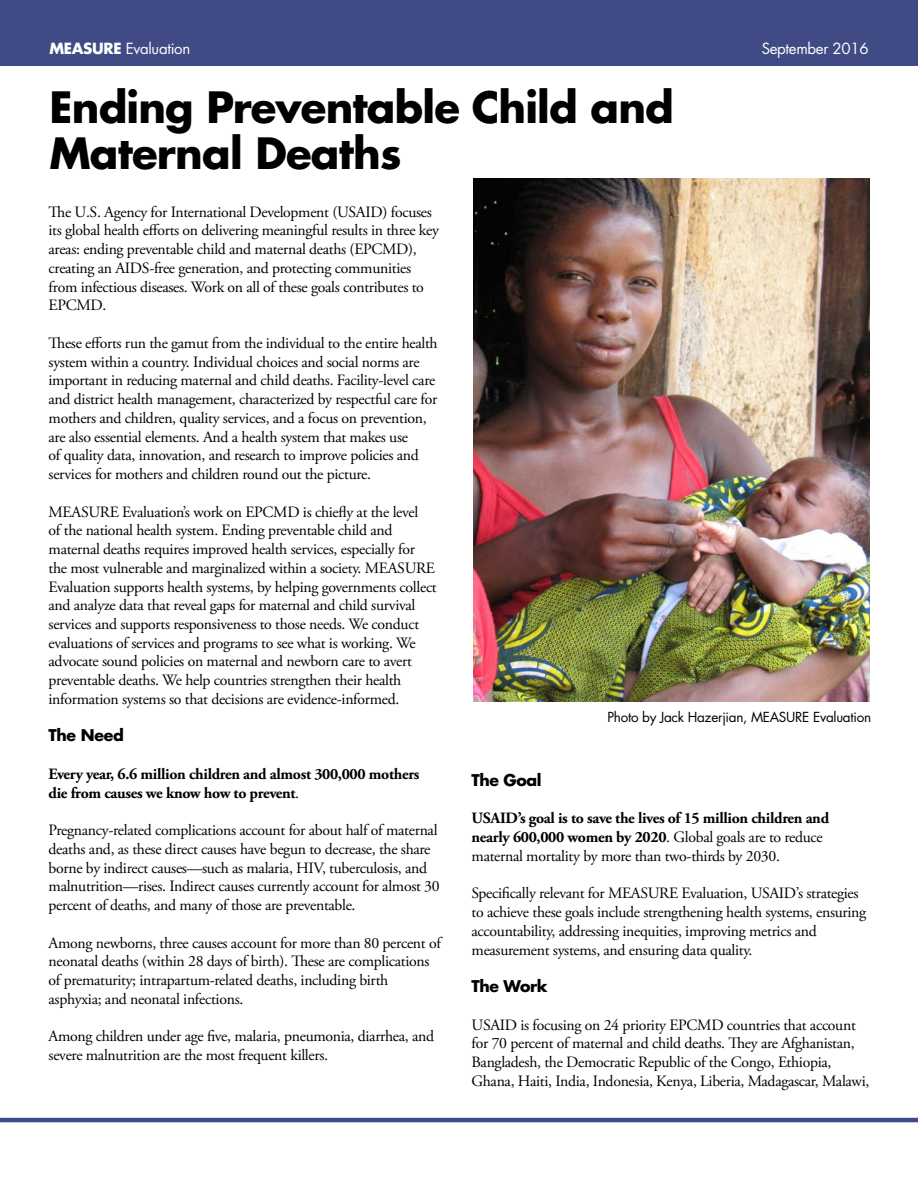
<style>
.page{position:relative;width:918px;height:1188px;background:#fff}
.page>*{position:absolute;margin:0;border:0;box-sizing:border-box;transform-origin:0 0}
.t1{font:700 42px/46.5px "Futura LT Pro";letter-spacing:-.02em;color:#000}
.t2{font:15.75px/18.8px "Adobe Garamond Pro";letter-spacing:-.02em;color:#000}
.t3{font:700 15.75px/18.8px "Adobe Garamond Pro";letter-spacing:-.02em;color:#000}
.t4{font:700 15.75px "Futura LT Pro";letter-spacing:-.02em;color:#000}
.t5{font:15px "Futura LT Pro";letter-spacing:-.02em;color:#fff}
.t6{font:13.5px "Futura LT Pro";letter-spacing:-.02em;color:#000}
.s1{font-weight:700}
.s2{font-weight:400}
</style>
<div class="page">
<div style="left:0;top:0;width:918px;height:65px;background:#404a84"></div>
<hr style="left:0;top:1118px;width:918px;height:4px;background:#404a84">
<img style="left:473px;top:178px;width:397px;height:524px">
<p class="t5" style="left:50px;top:38px;width:142px"><span class="s1">MEASURE</span> Evaluation</p>
<p class="t5" style="left:762px;top:38px;width:108px">September 2016</p>
<h1 class="t1" style="left:50px;top:82px;width:626px">Ending Preventable Child and<br>Maternal Deaths</h1>
<p class="t2" style="left:49px;top:203px;width:392px">The U.S. Agency for International Development (USAID) focuses its global health efforts on delivering meaningful results in three key areas: ending preventable child and maternal deaths (EPCMD), creating an AIDS-free generation, and protecting communities from infectious diseases. Work on all of these goals contributes to EPCMD.</p>
<p class="t2" style="left:49px;top:334px;width:391px">These efforts run the gamut from the individual to the entire health system within a country. Individual choices and social norms are important in reducing maternal and child deaths. Facility-level care and district health management, characterized by respectful care for mothers and children, quality services, and a focus on prevention, are also essential elements. And a health system that makes use<br>of quality data, innovation, and research to improve policies and services for mothers and children round out the picture.</p>
<p class="t2" style="left:49px;top:503px;width:390px">MEASURE Evaluation’s work on EPCMD is chiefly at the level<br>of the national health system. Ending preventable child and maternal deaths requires improved health services, especially for the most vulnerable and marginalized within a society. MEASURE Evaluation supports health systems, by helping governments collect and analyze data that reveal gaps for maternal and child survival services and supports responsiveness to those needs. We conduct evaluations of services and programs to see what is working. We advocate sound policies on maternal and newborn care to avert preventable deaths. We help countries strengthen their health information systems so that decisions are evidence-informed.</p>
<p class="t4" style="left:49px;top:723px;width:77px">The Need</p>
<p class="t3" style="left:49px;top:765px;width:372px">Every year, 6.6 million children and almost 300,000 mothers die from causes we know how to prevent<span class="s2">.</span></p>
<p class="t2" style="left:49px;top:821px;width:393px">Pregnancy-related complications account for about half of maternal deaths and, as these direct causes have begun to decrease, the share borne by indirect causes—such as malaria, HIV, tuberculosis, and malnutrition—rises. Indirect causes currently account for almost 30 percent of deaths, and many of those are preventable.</p>
<p class="t2" style="left:49px;top:934px;width:394px">Among newborns, three causes account for more than 80 percent of neonatal deaths (within 28 days of birth). These are complications of prematurity; intrapartum-related deaths, including birth asphyxia; and neonatal infections.</p>
<p class="t2" style="left:49px;top:1028px;width:387px">Among children under age five, malaria, pneumonia, diarrhea, and severe malnutrition are the most frequent killers.</p>
<p class="t6" style="left:607px;top:708px;width:265px">Photo by Jack Hazerjian, MEASURE Evaluation</p>
<p class="t4" style="left:472px;top:768px;width:72px">The Goal</p>
<p class="t3" style="left:472px;top:809px;width:359px">USAID’s goal is to save the lives of 15 million children and nearly 600,000 women by 2020<span class="s2">. Global goals are to reduce maternal mortality by more than two-thirds by 2030.</span></p>
<p class="t2" style="left:472px;top:885px;width:396px">Specifically relevant for MEASURE Evaluation, USAID’s strategies to achieve these goals include strengthening health systems, ensuring accountability, addressing inequities, improving metrics and measurement systems, and ensuring data quality.</p>
<p class="t4" style="left:472px;top:974px;width:78px">The Work</p>
<p class="t2" style="left:472px;top:1016px;width:399px">USAID is focusing on 24 priority EPCMD countries that account for 70 percent of maternal and child deaths. They are Afghanistan, Bangladesh, the Democratic Republic of the Congo, Ethiopia, Ghana, Haiti, India, Indonesia, Kenya, Liberia, Madagascar, Malawi,</p>
</div>
